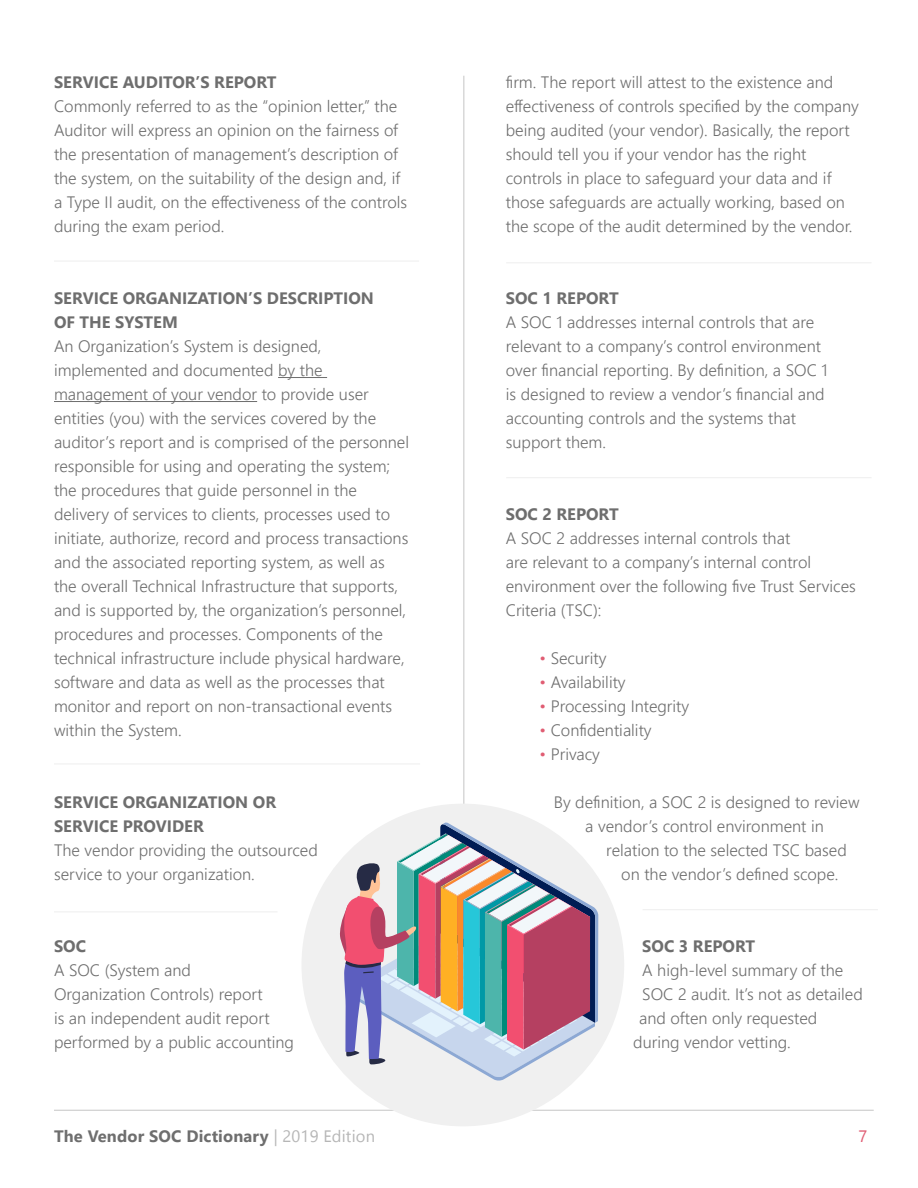
<style>
.page{position:relative;width:918px;height:1188px;background:#fff}
.page>*{position:absolute;margin:0;border:0;box-sizing:border-box;transform-origin:0 0}
.Description{font:300 16.5px/24px "Segoe UI";color:#6e6e6e}
.t1{font:700 16.5px/24px "Segoe UI";color:#6e6e6e}
.t2{font:16.5px "Segoe UI";color:#e05d73}
.s1{font-weight:700}
.s2{color:#e05d73}
.s3{font-weight:400;color:#b6b6b6}
</style>
<div class="page">
<hr style="left:54px;top:1110px;width:820px;height:1px;background:#c5c5c5">
<hr style="left:463px;top:76px;width:1px;height:970px;background:#c5c5c5">
<div style="left:301px;top:804px;width:323px;height:322px;background:#f0f0f0;border-radius:50%"></div>
<hr style="left:278px;top:377px;width:49px;height:1px;background:#6e6e6e">
<hr style="left:54px;top:401px;width:203px;height:1px;background:#6e6e6e">
<svg style="left:340px;top:822px;width:258px;height:259px"></svg>
<hr style="left:54px;top:261px;width:365px;height:1px;background:#c5c5c5">
<hr style="left:54px;top:764px;width:366px;height:1px;background:#c5c5c5">
<hr style="left:54px;top:912px;width:224px;height:1px;background:#c5c5c5">
<hr style="left:506px;top:477px;width:366px;height:1px;background:#c5c5c5">
<hr style="left:643px;top:909px;width:235px;height:1px;background:#c5c5c5">
<hr style="left:506px;top:262px;width:366px;height:1px;background:#c5c5c5">
<p class="t1" style="left:54px;top:70px;width:224px">SERVICE AUDITOR’S REPORT</p>
<p class="Description" style="left:54px;top:94px;width:355px">Commonly referred to as the “opinion letter,” the Auditor will express an opinion on the fairness of the presentation of management’s description of the system, on the suitability of the design and, if a Type II audit, on the effectiveness of the controls during the exam period.</p>
<p class="t1" style="left:54px;top:286px;width:321px">SERVICE ORGANIZATION’S DESCRIPTION<br>OF THE SYSTEM</p>
<p class="Description" style="left:54px;top:334px;width:357px">An Organization’s System is designed, implemented and documented by the management of your vendor to provide user entities (you) with the services covered by the auditor’s report and is comprised of the personnel responsible for using and operating the system; the procedures that guide personnel in the delivery of services to clients, processes used to initiate, authorize, record and process transactions and the associated reporting system, as well as the overall Technical Infrastructure that supports, and is supported by, the organization’s personnel, procedures and processes. Components of the technical infrastructure include physical hardware, software and data as well as the processes that monitor and report on non-transactional events within the System.</p>
<p class="t1" style="left:54px;top:790px;width:224px">SERVICE ORGANIZATION OR<br>SERVICE PROVIDER</p>
<p class="Description" style="left:54px;top:838px;width:265px">The vendor providing the outsourced service to your organization.</p>
<p class="t1" style="left:54px;top:934px;width:34px">SOC</p>
<p class="Description" style="left:54px;top:958px;width:242px">A SOC (System and<br>Organization Controls) report<br>is an independent audit report performed by a public accounting</p>
<p class="Description" style="left:506px;top:70px;width:355px">firm. The report will attest to the existence and effectiveness of controls specified by the company being audited (your vendor). Basically, the report should tell you if your vendor has the right controls in place to safeguard your data and if those safeguards are actually working, based on the scope of the audit determined by the vendor.</p>
<p class="t1" style="left:506px;top:286px;width:114px">SOC 1 REPORT</p>
<p class="Description" style="left:506px;top:310px;width:323px">A SOC 1 addresses internal controls that are relevant to a company’s control environment over financial reporting. By definition, a SOC 1 is designed to review a vendor’s financial and accounting controls and the systems that support them.</p>
<p class="Description" style="left:506px;top:502px;width:352px"><span class="s1">SOC 2 REPORT<br></span>A SOC 2 addresses internal controls that<br>are relevant to a company’s internal control environment over the following five Trust Services Criteria (TSC):</p>
<p class="Description" style="left:540px;top:646px;width:68px"><span class="s2">•</span> Security</p>
<p class="Description" style="left:540px;top:670px;width:88px"><span class="s2">•</span> Availability</p>
<p class="Description" style="left:540px;top:694px;width:151px"><span class="s2">•</span> Processing Integrity</p>
<p class="Description" style="left:540px;top:718px;width:114px"><span class="s2">•</span> Confidentiality</p>
<p class="Description" style="left:540px;top:742px;width:62px"><span class="s2">•</span> Privacy</p>
<p class="Description" style="left:554px;top:790px;width:307px">By definition, a SOC 2 is designed to review</p>
<p class="Description" style="left:585px;top:814px;width:240px">a vendor’s control environment in</p>
<p class="Description" style="left:606px;top:838px;width:242px">relation to the selected TSC based</p>
<p class="Description" style="left:621px;top:862px;width:219px">on the vendor’s defined scope.</p>
<p class="t1" style="left:642px;top:934px;width:114px">SOC 3 REPORT</p>
<p class="Description" style="left:642px;top:958px;width:203px">A high-level summary of the</p>
<p class="Description" style="left:642px;top:982px;width:222px">SOC 2 audit. It’s not as detailed</p>
<p class="Description" style="left:639px;top:1006px;width:179px">and often only requested</p>
<p class="Description" style="left:633px;top:1030px;width:159px">during vendor vetting.</p>
<p class="t1" style="left:54px;top:1123px;width:323px">The Vendor SOC Dictionary <span class="s3">| 2019 Edition</span></p>
<p class="t2" style="left:859px;top:1123px;width:10px">7</p>
</div>
